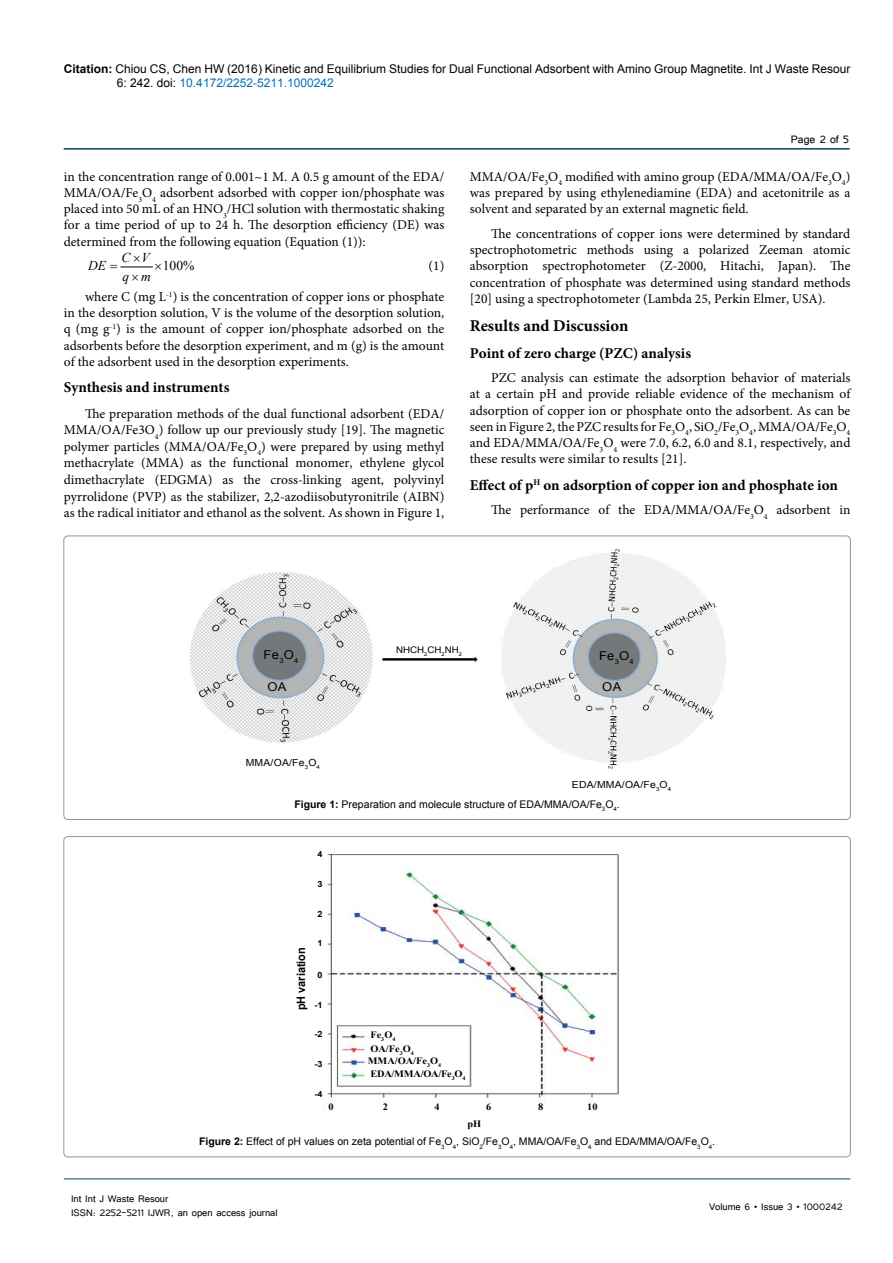
<style>
.page{position:relative;width:893px;height:1263px;background:#fff}
.page>*{position:absolute;margin:0;border:0;box-sizing:border-box;transform-origin:0 0}
.t1{font:700 16.5px "Minion Pro";color:#000}
.t2{font:700 15px "Minion Pro";color:#000}
.t3{font:13.5px/16.2px "Minion Pro";color:#000;text-align:justify}
.t4{font:13.5px "Tunga";color:#000}
.t5{font:italic 13.5px "Times New Roman";color:#000}
.t6{font:13.5px "Times New Roman";color:#000}
.t7{font:12.15px "Arial";letter-spacing:.02em;color:#000;scale:1.07 1}
.t8{font:12px/14.4px "Arial";color:#000}
.t9{font:12px/14.4px "Tunga";color:#000}
.t10{font:700 11.7px "Arial";color:#000;scale:.94 1}
.t11{font:10.5px "Arial";color:#000}
.t12{font:700 9.75px/13px "Times New Roman";color:#000;scale:1.07 1}
.t13{font:9.75px "Arial";letter-spacing:.02em;color:#000;scale:1.07 1}
.t14{font:9.15px "Arial";color:#000;scale:1.07 1}
.t15{font:700 8.55px "Arial";color:#000;scale:1.07 1}
.s1{font-weight:700}
.s2{color:#0072bc}
</style>
<div class="page">
<hr style="left:64px;top:148px;width:786px;height:2px;background:#00455b">
<hr style="left:64px;top:1179px;width:786px;height:1px;background:#00455b">
<hr style="left:121px;top:267px;width:31px;height:1px;background:#000">
<img style="left:190px;top:549px;width:536px;height:220px">
<div style="left:394px;top:644px;width:73px;height:13px;background:#fff"></div>
<div style="left:238px;top:754px;width:98px;height:24px;background:#fff"></div>
<div style="left:600px;top:682px;width:28px;height:11px;background:#b3b5b5"></div>
<div style="left:265px;top:681px;width:25px;height:13px;background:#b3b5b5"></div>
<div style="left:262px;top:649px;width:38px;height:17px;background:#75797a"></div>
<div style="left:597px;top:649px;width:38px;height:17px;background:#75797a"></div>
<img style="left:325px;top:854px;width:294px;height:255px">
<div style="left:293px;top:848px;width:33px;height:255px;background:#fff"></div>
<div style="left:368px;top:1029px;width:99px;height:54px;background:#fff"></div>
<div style="left:326px;top:1103px;width:295px;height:27px;background:#fff"></div>
<p class="t8" style="left:117px;top:61px;width:735px;text-indent:-53px"><span class="s1">Citation:</span> Chiou CS, Chen HW (2016) Kinetic and Equilibrium Studies for Dual Functional Adsorbent with Amino Group Magnetite. Int J Waste Resour<br>6: 242. doi: <span class="s2">10.4172/2252-5211.1000242</span></p>
<p class="t3" style="left:64px;top:168px;width:382px">in the concentration range of 0.001~1 M. A 0.5 g amount of the EDA/ MMA/OA/Fe<sub>3</sub>O<sub>4</sub> adsorbent adsorbed with copper ion/phosphate was placed into 50 mL of an HNO<sub>3</sub>/HCl solution with thermostatic shaking for a time period of up to 24 h. The desorption efficiency (DE) was determined from the following equation (Equation (1)):</p>
<p class="t6" style="left:163px;top:257px;width:33px">100%</p>
<p class="t5" style="left:121px;top:248px;width:30px">C V</p>
<p class="t3" style="left:429px;top:258px;width:17px">(1)</p>
<p class="t3" style="left:64px;top:289px;width:382px;text-indent:21px">where C (mg L<sup>-1</sup>) is the concentration of copper ions or phosphate in the desorption solution, V is the volume of the desorption solution, q (mg g<sup>-1</sup>) is the amount of copper ion/phosphate adsorbed on the adsorbents before the desorption experiment, and m (g) is the amount of the adsorbent used in the desorption experiments.</p>
<p class="t2" style="left:64px;top:377px;width:167px">Synthesis and instruments</p>
<p class="t3" style="left:64px;top:405px;width:382px;line-height:16.6px;text-indent:21px">The preparation methods of the dual functional adsorbent (EDA/ MMA/OA/Fe3O<sub>4</sub>) follow up our previously study [19]. The magnetic polymer particles (MMA/OA/Fe<sub>3</sub>O<sub>4</sub>) were prepared by using methyl methacrylate (MMA) as the functional monomer, ethylene glycol dimethacrylate (EDGMA) as the cross-linking agent, polyvinyl pyrrolidone (PVP) as the stabilizer, 2,2-azodiisobutyronitrile (AIBN) as the radical initiator and ethanol as the solvent. As shown in Figure 1,</p>
<p class="t5" style="left:88px;top:256px;width:19px">DE</p>
<p class="t5" style="left:123px;top:267px;width:30px">q m</p>
<p class="t4" style="left:791px;top:131px;width:60px">Page 2 of 5</p>
<p class="t3" style="left:470px;top:168px;width:382px">MMA/OA/Fe<sub>3</sub>O<sub>4</sub> modified with amino group (EDA/MMA/OA/Fe<sub>3</sub>O<sub>4</sub>) was prepared by using ethylenediamine (EDA) and acetonitrile as a solvent and separated by an external magnetic field.</p>
<p class="t3" style="left:470px;top:226px;width:382px;text-indent:21px">The concentrations of copper ions were determined by standard spectrophotometric methods using a polarized Zeeman atomic absorption spectrophotometer (Z-2000, Hitachi, Japan). The concentration of phosphate was determined using standard methods [20] using a spectrophotometer (Lambda 25, Perkin Elmer, USA).</p>
<p class="t1" style="left:470px;top:314px;width:160px">Results and Discussion</p>
<p class="t2" style="left:470px;top:342px;width:223px">Point of zero charge (PZC) analysis</p>
<p class="t3" style="left:470px;top:370px;width:382px;text-indent:21px">PZC analysis can estimate the adsorption behavior of materials at a certain pH and provide reliable evidence of the mechanism of adsorption of copper ion or phosphate onto the adsorbent. As can be seen in Figure 2, the PZC results for Fe<sub>3</sub>O<sub>4</sub>, SiO<sub>2</sub>/Fe<sub>3</sub>O<sub>4</sub>, MMA/OA/Fe<sub>3</sub>O<sub>4 </sub>and EDA/MMA/OA/Fe<sub>3</sub>O<sub>4</sub> were 7.0, 6.2, 6.0 and 8.1, respectively, and these results were similar to results [21].</p>
<p class="t2" style="left:470px;top:474px;width:370px">Effect of p<sup>H</sup> on adsorption of copper ion and phosphate ion</p>
<p class="t3" style="left:491px;top:502px;width:361px">The performance of the EDA/MMA/OA/Fe<sub>3</sub>O<sub>4</sub> adsorbent in</p>
<p class="t7" style="left:264px;top:647px;width:34px">Fe<sub>3</sub>O<sub>4</sub></p>
<p class="t14" style="left:396px;top:643px;width:63px">NHCH<sub>2</sub>CH<sub>2</sub>NH<sub>2</sub></p>
<p class="t7" style="left:599px;top:648px;width:34px">Fe<sub>3</sub>O<sub>4</sub></p>
<p class="t7" style="left:267px;top:679px;width:19px">OA</p>
<p class="t7" style="left:602px;top:679px;width:19px">OA</p>
<p class="t13" style="left:246px;top:756px;width:71px">MMA/OA/Fe<sub>3</sub>O<sub>4</sub></p>
<p class="t13" style="left:572px;top:778px;width:94px">EDA/MMA/OA/Fe<sub>3</sub>O<sub>4</sub></p>
<p class="t11" style="left:294px;top:797px;width:327px"><span class="s1">Figure 1:</span> Preparation and molecule structure of EDA/MMA/OA/Fe<sub>3</sub>O<sub>4</sub>.</p>
<p class="t15" style="left:317px;top:849px;width:6px">4</p>
<p class="t15" style="left:317px;top:878px;width:6px">3</p>
<p class="t15" style="left:317px;top:908px;width:6px">2</p>
<p class="t15" style="left:317px;top:937px;width:6px">1</p>
<p class="t15" style="left:317px;top:969px;width:6px">0</p>
<p class="t15" style="left:314px;top:999px;width:9px">-1</p>
<p class="t15" style="left:314px;top:1029px;width:9px">-2</p>
<p class="t15" style="left:314px;top:1058px;width:9px">-3</p>
<p class="t15" style="left:314px;top:1088px;width:9px">-4</p>
<p class="t10" style="left:293px;top:1010px;width:69px;rotate:-90deg">pH variation</p>
<p class="t12" style="left:368px;top:1028px;width:93px">Fe<sub>3</sub>O<sub>4<br></sub>OA/Fe<sub>3</sub>O<sub>4<br></sub>MMA/OA/Fe<sub>3</sub>O<sub>4<br></sub>EDA/MMA/OA/Fe<sub>3</sub>O<sub>4</sub></p>
<p class="t12" style="left:328px;top:1100px;width:6px">0</p>
<p class="t12" style="left:383px;top:1100px;width:6px">2</p>
<p class="t12" style="left:434px;top:1100px;width:6px">4</p>
<p class="t12" style="left:486px;top:1100px;width:6px">6</p>
<p class="t12" style="left:538px;top:1100px;width:6px">8</p>
<p class="t12" style="left:587px;top:1100px;width:11px">10</p>
<p class="t12" style="left:467px;top:1117px;width:14px">pH</p>
<p class="t11" style="left:199px;top:1134px;width:518px"><span class="s1">Figure 2:</span> Effect of pH values on zeta potential of Fe<sub>3</sub>O<sub>4</sub>, SiO<sub>2</sub>/Fe<sub>3</sub>O<sub>4</sub>, MMA/OA/Fe<sub>3</sub>O<sub>4</sub> and EDA/MMA/OA/Fe<sub>3</sub>O<sub>4</sub>.</p>
<p class="t9" style="left:71px;top:1190px;width:208px">Int Int J Waste Resour<br>ISSN: 2252-5211 IJWR, an open access journal</p>
<p class="t9" style="left:709px;top:1199px;width:135px">Volume 6 • Issue 3 • 1000242</p>
</div>
